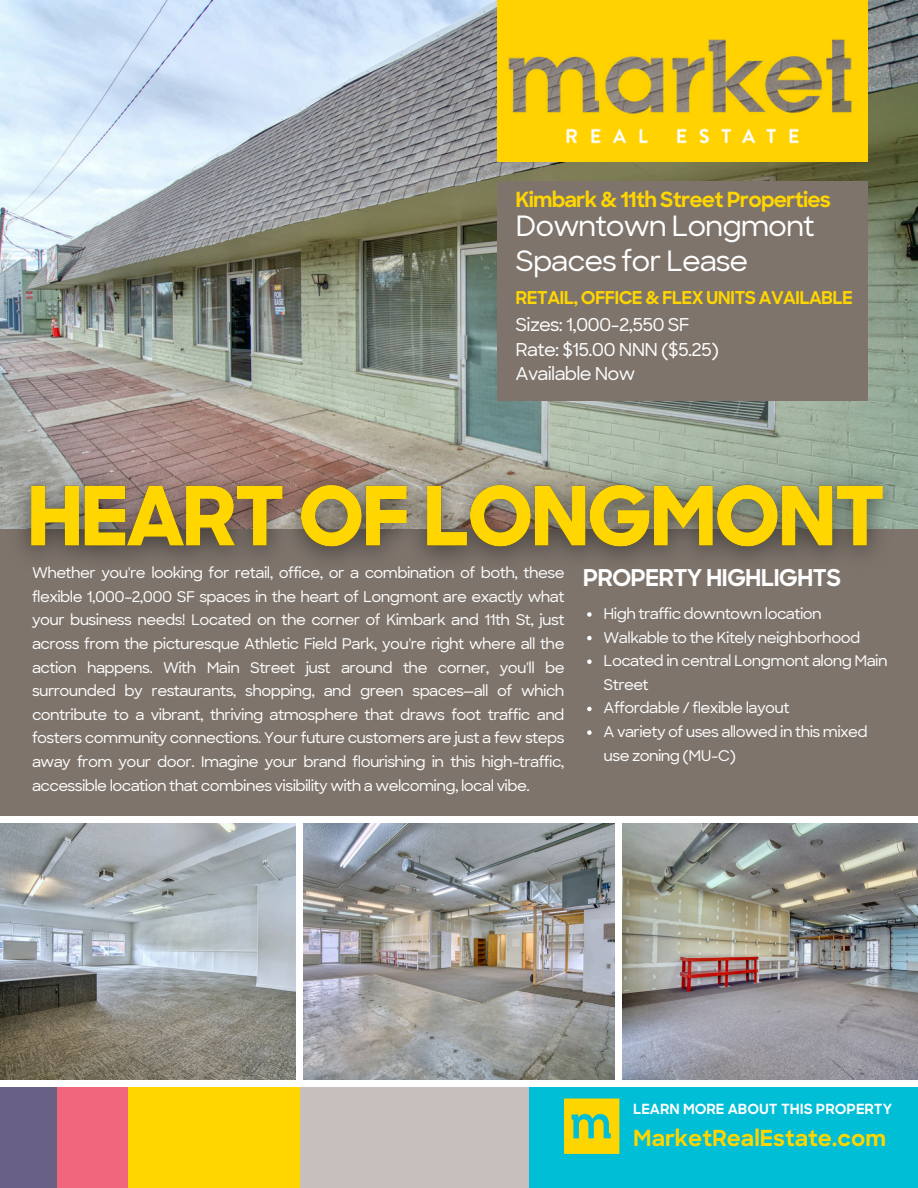
<style>
.page{position:relative;width:918px;height:1188px;background:#fff}
.page>*{position:absolute;margin:0;border:0;box-sizing:border-box;transform-origin:0 0}
.t1{font:500 28.5px/34.8px "Sharp Sans";letter-spacing:-.04em;color:#fff}
.t2{font:700 23.1px "Sharp Sans";letter-spacing:-.04em;color:#fff}
.t3{font:700 22.05px "Sharp Sans";color:#ffd600}
.t4{font:700 20.85px "Sharp Sans";letter-spacing:-.04em;color:#ffd600}
.t5{font:500 18px "Sharp Sans";letter-spacing:-.04em;color:#fff}
.t6{font:700 17.7px "Sharp Sans";letter-spacing:-.04em;color:#ffd600}
.t7{font:500 15px/23.7px "Sharp Sans";letter-spacing:-.04em;color:#fff}
.t8{font:700 13.95px "Sharp Sans";color:#fff}
</style>
<div class="page">
<img style="left:0;top:0;width:918px;height:453px">
<img style="left:622px;top:824px;width:296px;height:255px">
<img style="left:304px;top:824px;width:310px;height:255px">
<img style="left:0;top:824px;width:296px;height:255px">
<div style="left:497px;top:182px;width:370px;height:219px;background:#7e746c"></div>
<div style="left:0;top:530px;width:918px;height:286px;background:#7e746c"></div>
<div style="left:0;top:1087px;width:918px;height:101px;background:#00bed5"></div>
<div style="left:300px;top:1087px;width:229px;height:101px;background:#c7bfbb"></div>
<div style="left:92px;top:1087px;width:208px;height:101px;background:#ffd600"></div>
<div style="left:0;top:1087px;width:57px;height:101px;background:#686085"></div>
<div style="left:57px;top:1087px;width:71px;height:101px;background:#f1667c"></div>
<img style="left:497px;top:0;width:370px;height:162px">
<svg style="left:564px;top:1099px;width:55px;height:55px;background:#d5d122"></svg>
<img style="left:0;top:453px;width:918px;height:107px">
<svg style="left:587px;top:612px;width:5px;height:5px"></svg>
<svg style="left:587px;top:636px;width:5px;height:4px"></svg>
<svg style="left:587px;top:659px;width:5px;height:5px"></svg>
<svg style="left:587px;top:707px;width:5px;height:4px"></svg>
<svg style="left:587px;top:730px;width:5px;height:5px"></svg>
<p class="t4" style="left:516px;top:192px;width:317px">Kimbark &amp; 11th Street Properties</p>
<p class="t1" style="left:516px;top:208px;width:301px">Downtown Longmont<br>Spaces for Lease</p>
<h5 class="t6" style="left:516px;top:291px;width:339px">RETAIL, OFFICE &amp; FLEX UNITS AVAILABLE</h5>
<h2 class="t5" style="left:516px;top:313px;width:175px">Sizes: 1,000-2,550 SF</h2>
<h6 class="t5" style="left:516px;top:337px;width:205px">Rate: $15.00 NNN ($5.25)</h6>
<p class="t5" style="left:516px;top:362px;width:121px">Available Now</p>
<p class="t7" style="left:32px;top:561px;width:534px;text-align:justify">Whether you're looking for retail, office, or a combination of both, these flexible 1,000–2,000 SF spaces in the heart of Longmont are exactly what your business needs! Located on the corner of Kimbark and 11th St, just across from the picturesque Athletic Field Park, you're right where all the action happens. With Main Street just around the corner, you'll be surrounded by restaurants, shopping, and green spaces—all of which contribute to a vibrant, thriving atmosphere that draws foot traffic and fosters community connections. Your future customers are just a few steps away from your door. Imagine your brand flourishing in this high-traffic, accessible location that combines visibility with a welcoming, local vibe.</p>
<p class="t2" style="left:583px;top:568px;width:260px">PROPERTY HIGHLIGHTS</p>
<h3 class="t7" style="left:604px;top:602px;width:220px">High traffic downtown location</h3>
<p class="t7" style="left:604px;top:625px;width:258px">Walkable to the Kitely neighborhood</p>
<p class="t7" style="left:604px;top:649px;width:286px">Located in central Longmont along Main<br>Street</p>
<p class="t7" style="left:604px;top:696px;width:187px">Affordable / flexible layout</p>
<p class="t7" style="left:604px;top:720px;width:266px">A variety of uses allowed in this mixed use zoning (MU-C)</p>
<p class="t8" style="left:633px;top:1104px;width:261px">LEARN MORE ABOUT THIS PROPERTY</p>
<p class="t3" style="left:633px;top:1129px;width:254px">MarketRealEstate.com</p>
</div>
